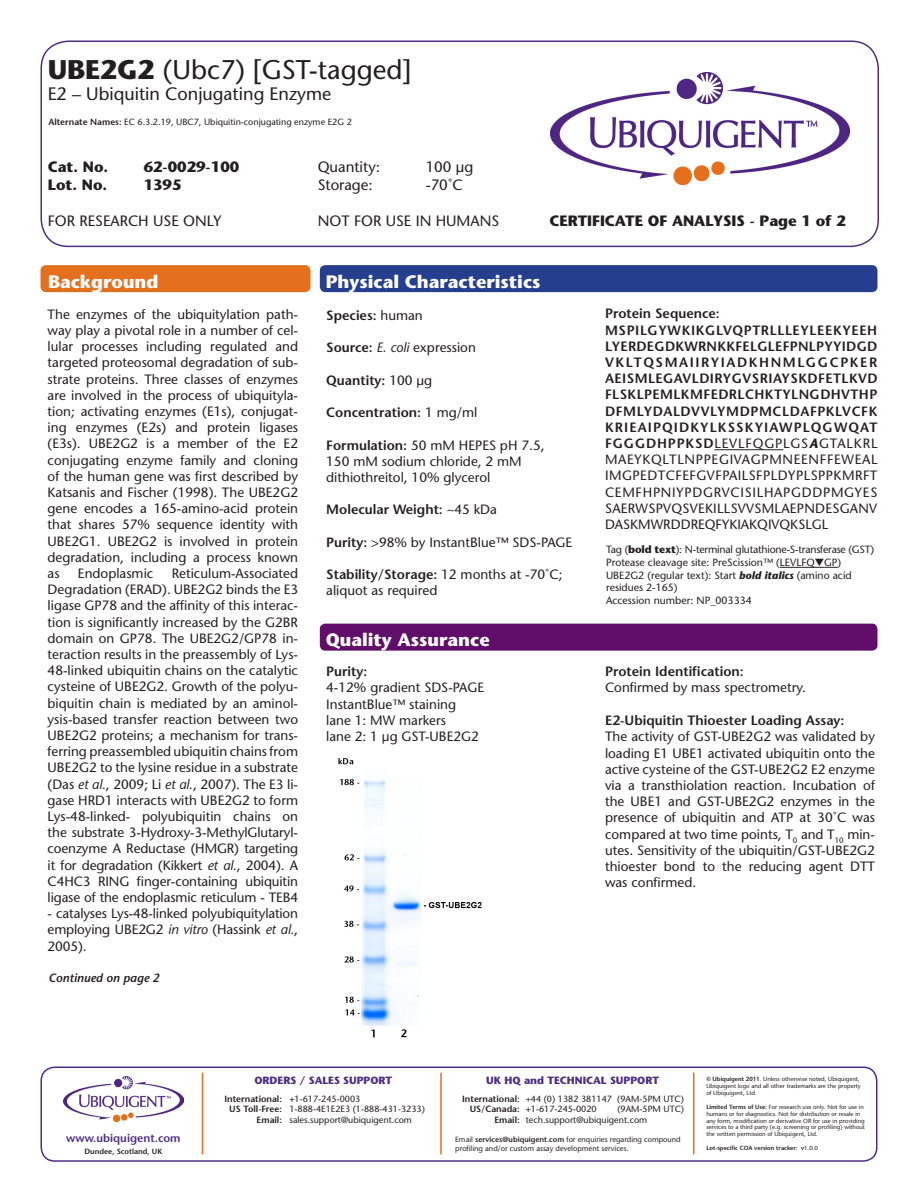
<style>
.page{position:relative;width:918px;height:1188px;background:#fff}
.page>*{position:absolute;margin:0;border:0;box-sizing:border-box;transform-origin:0 0}
.t1{font:27px "Stone Sans";color:#231f20}
.t2{font:700 18px "Stone Sans";color:#fff}
.t3{font:18px "Stone Sans";color:#231f20}
.t4{font:15px "Stone Sans";color:#231f20}
.t5{font:700 15px "Stone Sans";color:#231f20}
.t6{font:13.5px/16.2px "Stone Sans";color:#231f20;text-align:justify}
.t7{font:600 13.5px/16.2px "Stone Sans";color:#231f20;text-align:justify}
.t8{font:italic 600 12px "Stone Sans";color:#231f20}
.t9{font:600 11.4px "Stone Sans";color:#502d84}
.t10{font:10.5px/12.6px "Stone Sans";color:#231f20}
.t11{font:10.5px "Stone Sans";letter-spacing:-.02em;color:#231f20}
.t12{font:700 10.5px "Stone Sans";color:#502d84}
.t13{font:9px/10.8px "Stone Sans";color:#231f20}
.t14{font:600 9px "Stone Sans";color:#231f20}
.t15{font:7.5px/9px "Stone Sans";color:#231f20}
.t16{font:600 7.5px "Stone Sans";color:#231f20}
.t17{font:6px/6.9px "Stone Sans";color:#231f20}
.t18{font:600 6px "Stone Sans";color:#231f20}
.s1{font-weight:700}
.s2{font-weight:600}
.s3{font-style:italic}
.s4{font-weight:400}
.s5{font-weight:700;font-style:italic}
</style>
<div class="page">
<div style="left:40px;top:40px;width:839px;height:207px;border:2px solid #502d84;border-radius:27px"></div>
<img style="left:550px;top:73px;width:299px;height:112px">
<div style="left:40px;top:1066px;width:838px;height:96px;border:2px solid #502d84;border-radius:14px"></div>
<hr style="left:202px;top:1073px;width:1px;height:81px;background:#e37024">
<hr style="left:440px;top:1073px;width:2px;height:81px;background:#e37024">
<hr style="left:693px;top:1073px;width:1px;height:81px;background:#e37024">
<img style="left:64px;top:1077px;width:120px;height:44px">
<div style="left:41px;top:265px;width:269px;height:27px;background:#e4701e;border-radius:5px"></div>
<div style="left:320px;top:265px;width:557px;height:27px;background:#253f8e;border-radius:5px"></div>
<div style="left:320px;top:624px;width:557px;height:27px;background:#600e69;border-radius:5px"></div>
<hr style="left:714px;top:449px;width:69px;height:1px;background:#231f20">
<hr style="left:780px;top:567px;width:35px;height:1px;background:#231f20">
<svg style="left:815px;top:567px;width:23px;height:1px"></svg>
<img style="left:338px;top:757px;width:144px;height:281px">
<p class="t1" style="left:48px;top:53px;width:365px"><span class="s1">UBE2G2</span> (Ubc7) [GST-tagged]</p>
<p class="t3" style="left:48px;top:83px;width:285px">E2 – Ubiquitin Conjugating Enzyme</p>
<p class="t13" style="left:48px;top:116px;width:305px"><span class="s2">Alternate Names:</span> EC 6.3.2.19, UBC7, Ubiquitin-conjugating enzyme E2G 2</p>
<p class="t5" style="left:48px;top:157px;width:62px">Cat. No.</p>
<p class="t5" style="left:144px;top:157px;width:97px">62-0029-100</p>
<p class="t4" style="left:318px;top:158px;width:64px">Quantity:</p>
<p class="t4" style="left:426px;top:158px;width:49px">100 µg</p>
<p class="t5" style="left:48px;top:175px;width:61px">Lot. No.</p>
<p class="t5" style="left:144px;top:175px;width:39px">1395</p>
<p class="t4" style="left:318px;top:176px;width:57px">Storage:</p>
<p class="t4" style="left:426px;top:176px;width:39px">-70˚C</p>
<p class="t4" style="left:48px;top:212px;width:175px">FOR RESEARCH USE ONLY</p>
<p class="t4" style="left:318px;top:212px;width:183px">NOT FOR USE IN HUMANS</p>
<p class="t5" style="left:549px;top:211px;width:298px">CERTIFICATE OF ANALYSIS - Page 1 of 2</p>
<p class="t2" style="left:48px;top:270px;width:112px">Background</p>
<p class="t2" style="left:326px;top:270px;width:216px">Physical Characteristics</p>
<p class="t6" style="left:48px;top:306px;width:252px">The enzymes of the ubiquitylation path&shy;way play a pivotal role in a number of cel&shy;lular processes including regulated and targeted proteosomal degradation of sub&shy;strate proteins. Three classes of enzymes are involved in the process of ubiquityla&shy;tion; activating enzymes (E1s), conjugat&shy;ing enzymes (E2s) and protein ligases (E3s). UBE2G2 is a member of the E2 conjugating enzyme family and cloning of the human gene was first described by Katsanis and Fischer (1998). The UBE2G2 gene encodes a 165-amino-acid protein that shares 57% sequence identity with UBE2G1. UBE2G2 is involved in protein degradation, including a process known as</p>
<p class="t6" style="left:48px;top:565px;width:252px;text-indent:124px">Reticulum-Associated Degradation (ERAD). UBE2G2 binds the E3 ligase GP78 and the affinity of this interac&shy;tion is significantly increased by the G2BR domain on GP78. The UBE2G2/GP78 in&shy;teraction results in the preassembly of Lys-48-linked ubiquitin chains on the catalytic cysteine of UBE2G2. Growth of the polyu&shy;biquitin chain is mediated by an aminol&shy;ysis-based transfer reaction between two UBE2G2 proteins; a mechanism for trans&shy;ferring preassembled ubiquitin chains from UBE2G2 to the lysine residue in a substrate (Das <span class="s3">et al.</span>, 2009; Li <span class="s3">et al.</span>, 2007). The E3 li&shy;gase HRD1 interacts with UBE2G2 to form Lys-48-linked- polyubiquitin chains on the substrate 3-Hydroxy-3-MethylGlutaryl&shy;coenzyme A Reductase (HMGR) targeting it for degradation (Kikkert <span class="s3">et al.</span>, 2004). A C4HC3 RING finger-containing ubiquitin ligase of the endoplasmic reticulum - TEB4</p>
<p class="t6" style="left:48px;top:905px;width:252px">- catalyses Lys-48-linked polyubiquitylation employing UBE2G2 <span class="s3">in vitro</span> (Hassink <span class="s3">et al.</span>, 2005).</p>
<p class="t6" style="left:78px;top:565px;width:77px">Endoplasmic</p>
<p class="t8" style="left:48px;top:971px;width:113px">Continued on page 2</p>
<p class="t7" style="left:326px;top:307px;width:98px">Species: <span class="s4">human</span></p>
<p class="t6" style="left:326px;top:339px;width:151px"><span class="s2">Source:</span> <span class="s3">E. coli</span> expression</p>
<p class="t7" style="left:326px;top:372px;width:108px">Quantity: <span class="s4">100 μg</span></p>
<p class="t7" style="left:326px;top:404px;width:153px">Concentration: <span class="s4">1 mg/ml</span></p>
<p class="t6" style="left:326px;top:437px;width:220px;text-align:left"><span class="s2">Formulation:</span> 50 mM HEPES pH 7.5,<br>150 mM sodium chloride, 2 mM dithiothreitol, 10% glycerol</p>
<p class="t7" style="left:326px;top:501px;width:172px">Molecular Weight: <span class="s4">~45 kDa</span></p>
<p class="t6" style="left:326px;top:534px;width:248px"><span class="s2">Purity:</span> &gt;98% by InstantBlue™ SDS-PAGE</p>
<p class="t6" style="left:326px;top:566px;width:238px"><span class="s2">Stability/Storage:</span> 12 months at -70˚C; aliquot as required</p>
<p class="t2" style="left:326px;top:629px;width:165px">Quality Assurance</p>
<p class="t7" style="left:605px;top:305px;width:116px">Protein Sequence:</p>
<p class="t7" style="left:605px;top:322px;width:274px">MSPILGYWKIKGLVQPTRLLLEYLEEKYEEH LYERDEGDKWRNKKFELGLEFPNLPYYIDGD VKLTQSMAIIRYIADKHNMLGGCPKER AEISMLEGAVLDIRYGVSRIAYSKDFETLKVD FLSKLPEMLKMFEDRLCHKTYLNGDHVTHP DFMLYDALDVVLYMDPMCLDAFPKLVCFK KRIEAIPQIDKYLKSSKYIAWPLQGWQAT FGGGDHPPKSD<span class="s4">LEVLFQGPLGS</span><span class="s5">A</span><span class="s4">GTALKRL MAEYKQLTLNPPEGIVAGPMNEENFFEWEAL IMGPEDTCFEFGVFPAILSFPLDYPLSPPKMRFT CEMFHPNIYPDGRVCISILHAPGDDPMGYES SAERWSPVQSVEKILLSVVSMLAEPNDESGANV DASKMWRDDREQFYKIAKQIVQKSLGL</span></p>
<p class="t11" style="left:606px;top:543px;width:270px">Tag (<span class="s1">bold text</span>): N-terminal glutathione-S-transferase (GST)</p>
<p class="t10" style="left:606px;top:556px;width:237px">Protease cleavage site: PreScission™ (LEVLFQ▼GP)</p>
<p class="t10" style="left:606px;top:569px;width:247px">UBE2G2 (regular text): Start <span class="s5">bold italics</span> (amino acid residues 2-165)</p>
<p class="t10" style="left:606px;top:594px;width:147px">Accession number: NP_003334</p>
<p class="t7" style="left:605px;top:663px;width:140px">Protein Identification:</p>
<p class="t6" style="left:605px;top:679px;width:203px">Confirmed by mass spectrometry.</p>
<p class="t7" style="left:326px;top:663px;width:43px">Purity:</p>
<p class="t6" style="left:326px;top:679px;width:159px">4-12% gradient SDS-PAGE</p>
<p class="t6" style="left:326px;top:696px;width:131px">InstantBlue™ staining</p>
<p class="t6" style="left:326px;top:712px;width:154px">lane 1: MW markers<br>lane 2: 1 µg GST-UBE2G2</p>
<p class="t7" style="left:605px;top:712px;width:241px">E2-Ubiquitin Thioester Loading Assay:</p>
<p class="t6" style="left:605px;top:728px;width:272px">The activity of GST-UBE2G2 was validated by loading E1 UBE1 activated ubiquitin onto the active cysteine of the GST-UBE2G2 E2 enzyme via a transthiolation reaction. Incubation of the UBE1 and GST-UBE2G2 enzymes in the presence of ubiquitin and ATP at 30˚C was compared at two time points, T<sub>0</sub> and T<sub>10</sub> min&shy;utes. Sensitivity of the ubiquitin/GST-UBE2G2 thioester bond to the reducing agent DTT was confirmed.</p>
<p class="t9" style="left:66px;top:1131px;width:116px">www.ubiquigent.com</p>
<p class="t16" style="left:85px;top:1147px;width:79px">Dundee, Scotland, UK</p>
<p class="t12" style="left:254px;top:1074px;width:139px">ORDERS / SALES SUPPORT</p>
<p class="t14" style="left:224px;top:1093px;width:138px">International: +<span class="s4">1-617-245-0003</span></p>
<p class="t13" style="left:229px;top:1104px;width:197px"><span class="s2">US Toll-Free:</span> 1-888-4E1E2E3 (1-888-431-3233)</p>
<p class="t13" style="left:257px;top:1115px;width:157px"><span class="s2">Email:</span> sales.support@ubiquigent.com</p>
<p class="t12" style="left:486px;top:1074px;width:174px">UK HQ and TECHNICAL SUPPORT</p>
<p class="t13" style="left:470px;top:1093px;width:216px;text-indent:-8px"><span class="s2">International:</span> +44 (0) 1382 381147 (9AM-5PM UTC)<br><span class="s2">US/Canada: +</span>1-617-245-0020</p>
<p class="t13" style="left:494px;top:1104px;width:191px;text-indent:123px">(9AM-5PM UTC)<br><span class="s2">Email:</span> tech.support@ubiquigent.com</p>
<p class="t15" style="left:455px;top:1134px;width:227px">Email <span class="s2">services@ubiquigent.com</span> for enquiries regarding compound profiling and/or custom assay development services.</p>
<p class="t17" style="left:706px;top:1076px;width:156px"><span class="s2">© Ubiquigent 2011</span>. Unless otherwise noted, Ubiquigent,<br>Ubiquigent logo and all other trademarks are the property of Ubiquigent, Ltd.</p>
<p class="t17" style="left:706px;top:1103px;width:160px"><span class="s2">Limited Terms of Use:</span> For research use only. Not for use in humans or for diagnostics. Not for distribution or resale in any form, modification or derivative OR for use in providing services to a third party (e.g. screening or profiling) without the written permission of Ubiquigent, Ltd.</p>
<p class="t18" style="left:706px;top:1144px;width:113px">Lot-specific COA version tracker: v<span class="s4">1.0.0</span></p>
</div>
